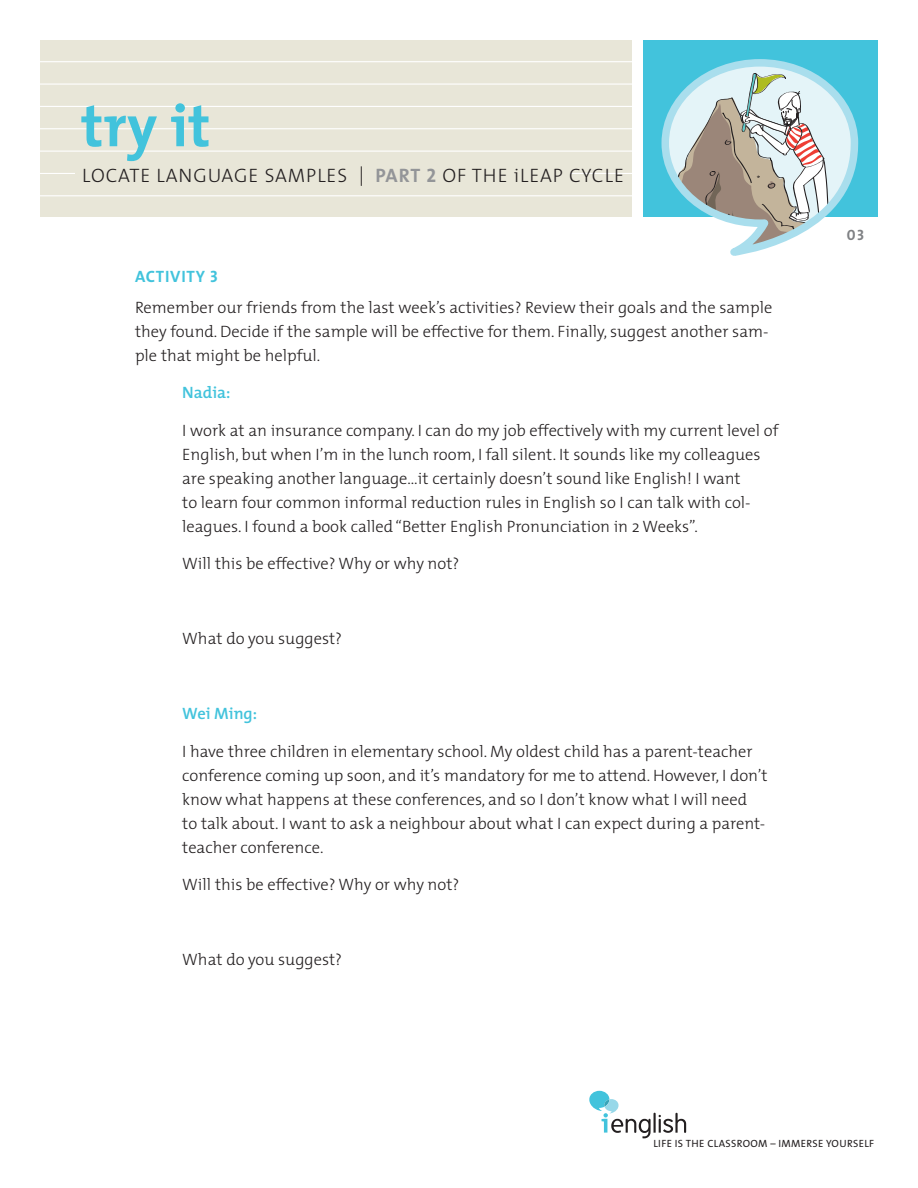
<style>
.page{position:relative;width:918px;height:1188px;background:#fff}
.page>*{position:absolute;margin:0;border:0;box-sizing:border-box;transform-origin:0 0}
.t1{font:700 60px "The Mix";color:#42c3dc}
.t2{font:300 19.5px "The Mix";letter-spacing:.05em;color:#231f20}
.t3{font:300 16.5px/24px "The Mix";color:#231f20}
.t4{font:600 16.5px "The Mix";color:#42c3dc}
.t5{font:16.5px "The Mix Bold Caps";letter-spacing:.045em;color:#42c3dc}
.t6{font:15px "The Mix Bold Caps";color:#808285}
.t7{font:10.5px "The Mix Caps";letter-spacing:.03em;color:#231f20}
.s1{font-family:"The Mix Bold Caps";font-weight:400;color:#939598}
</style>
<div class="page">
<div style="left:40px;top:40px;width:592px;height:177px;background:#e8e6d8"></div>
<hr style="left:38px;top:128px;width:598px;height:1px;background:#fff">
<hr style="left:38px;top:106px;width:598px;height:1px;background:#fff">
<hr style="left:38px;top:195px;width:598px;height:1px;background:#fff">
<hr style="left:38px;top:84px;width:598px;height:1px;background:#fff">
<hr style="left:38px;top:173px;width:598px;height:1px;background:#fff">
<hr style="left:38px;top:61px;width:598px;height:1px;background:#fff">
<hr style="left:38px;top:151px;width:598px;height:1px;background:#fff">
<svg style="left:589px;top:1091px;width:97px;height:47px"></svg>
<svg style="left:643px;top:40px;width:235px;height:216px"></svg>
<div style="left:76px;top:160px;width:494px;height:24px;background:#e8e6d8"></div>
<p class="t1" style="left:81px;top:76px;width:131px">try it</p>
<p class="t2" style="left:82px;top:160px;width:543px">LOCATE LANGUAGE SAMPLES | <span class="s1">PART 2</span> OF THE iLEAP CYCLE</p>
<p class="t5" style="left:135px;top:263px;width:85px">ACTIVITY 3</p>
<p class="t3" style="left:135px;top:295px;width:639px">Remember our friends from the last week’s activities? Review their goals and the sample they found. Decide if the sample will be effective for them. Finally, suggest another sam&shy;ple that might be helpful.</p>
<p class="t4" style="left:182px;top:379px;width:50px">Nadia:</p>
<p class="t3" style="left:182px;top:418px;width:598px">I work at an insurance company. I can do my job effectively with my current level of English, but when I’m in the lunch room, I fall silent. It sounds like my colleagues are speaking another language…it certainly doesn’t sound like English! I want<br>to learn four common informal reduction rules in English so I can talk with col&shy;leagues. I found a book called “Better English Pronunciation in 2 Weeks”.</p>
<p class="t3" style="left:182px;top:551px;width:279px">Will this be effective? Why or why not?</p>
<p class="t3" style="left:182px;top:626px;width:161px">What do you suggest?</p>
<p class="t4" style="left:182px;top:700px;width:76px">Wei Ming:</p>
<p class="t3" style="left:182px;top:739px;width:587px">I have three children in elementary school. My oldest child has a parent-teacher conference coming up soon, and it’s mandatory for me to attend. However, I don’t know what happens at these conferences, and so I don’t know what I will need<br>to talk about. I want to ask a neighbour about what I can expect during a parent&shy;teacher conference.</p>
<p class="t3" style="left:182px;top:872px;width:279px">Will this be effective? Why or why not?</p>
<p class="t3" style="left:182px;top:947px;width:161px">What do you suggest?</p>
<p class="t6" style="left:847px;top:222px;width:19px">03</p>
<p class="t7" style="left:653px;top:1135px;width:222px">LIFE IS THE CLASSROOM – IMMERSE YOURSELF</p>
</div>
